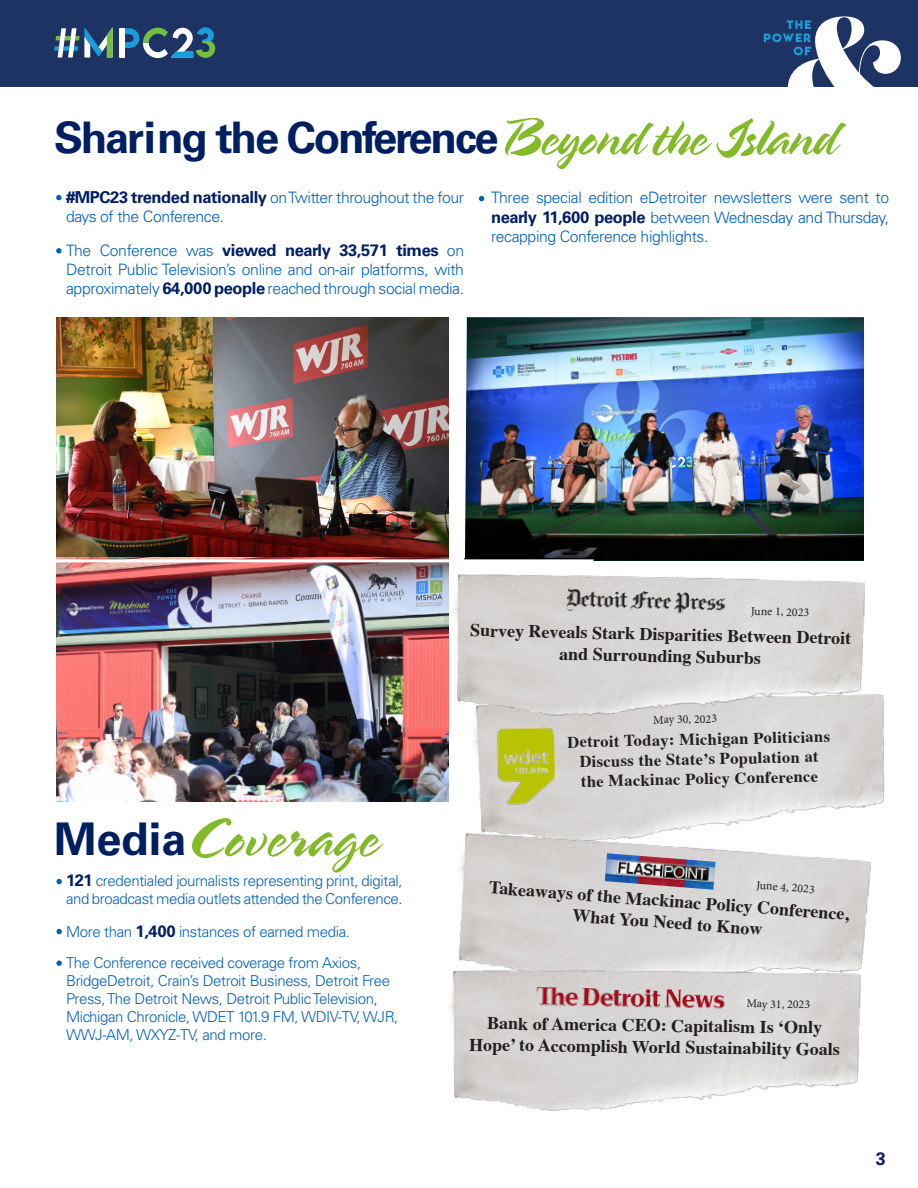
<style>
.page{position:relative;width:918px;height:1188px;background:#fff}
.page>*{position:absolute;margin:0;border:0;box-sizing:border-box;transform-origin:0 0}
.t1{font:60px "Spring LP Std";color:#82bb27}
.t2{font:700 43.5px "Univers LT Std";letter-spacing:-.05em;color:#001f61}
.t3{font:700 18px/21.6px "Times";color:#231f20;text-align:center}
.t4{font:18px "Univers LT 65 Bd";color:#0e1d61}
.t5{font:700 16.5px/19.8px "Times";color:#231f20;text-align:center}
.t6{font:700 16.5px "Univers LT Std";letter-spacing:-.025em;color:#001f61}
.t7{font:300 15.75px/19.4px "Univers LT Std";letter-spacing:-.025em;color:#005fb9}
.t8{font:300 15px/18px "Univers LT Std";letter-spacing:-.025em;color:#005fb9}
.t9{font:12px "Minion Pro";color:#231f20}
.s1{font-family:"Spring LP Std";font-weight:400;font-size:55.5px;color:#82bb27}
.s2{font-weight:700;font-size:16.5px;color:#001f61}
.s3{font-weight:300;font-size:15.75px;color:#005fb9}
.s4{font-family:"Univers LT Std";font-weight:700;font-size:45px;color:#001f61}
</style>
<div class="page">
<img style="left:468px;top:317px;width:396px;height:241px">
<div style="left:0;top:0;width:918px;height:86px;background:#1c3363"></div>
<img style="left:56px;top:558px;width:393px;height:243px">
<svg style="left:464px;top:317px;width:4px;height:241px"></svg>
<hr style="left:42px;top:559px;width:551px;height:3px;background:#fff">
<svg style="left:56px;top:879px;width:6px;height:5px"></svg>
<svg style="left:56px;top:961px;width:6px;height:5px"></svg>
<svg style="left:56px;top:929px;width:6px;height:5px"></svg>
<svg style="left:56px;top:195px;width:6px;height:5px"></svg>
<svg style="left:56px;top:248px;width:6px;height:5px"></svg>
<svg style="left:479px;top:196px;width:5px;height:5px"></svg>
<svg style="left:764px;top:16px;width:140px;height:71px"></svg>
<svg style="left:54px;top:28px;width:59px;height:29px"></svg>
<svg style="left:119px;top:27px;width:96px;height:31px"></svg>
<img style="left:474px;top:737px;width:411px;height:78px">
<img style="left:495px;top:737px;width:60px;height:73px">
<img style="left:432px;top:558px;width:452px;height:179px">
<img style="left:567px;top:588px;width:158px;height:27px">
<img style="left:459px;top:815px;width:412px;height:139px">
<img style="left:449px;top:954px;width:414px;height:157px">
<img style="left:536px;top:987px;width:191px;height:22px">
<img style="left:605px;top:853px;width:111px;height:37px">
<img style="left:56px;top:317px;width:393px;height:239px">
<p class="t2" style="left:54px;top:112px;width:784px">Sharing the Conference <span class="s1">Beyond the Island</span></p>
<p class="t7" style="left:66px;top:188px;width:400px;line-height:18.9px"><span class="s2">#MPC23 trended nationally</span> on Twitter throughout the four days of the Conference.</p>
<p class="t6" style="left:66px;top:240px;width:400px"><span class="s3">The Conference was</span> viewed nearly 33,571 times <span class="s3">on</span></p>
<p class="t7" style="left:66px;top:259px;width:400px;line-height:19.8px">Detroit Public Television’s online and on-air platforms, with approximately <span class="s2">64,000 people</span> reached through social media.</p>
<p class="t7" style="left:491px;top:188px;width:400px;text-align:justify">Three special edition eDetroiter newsletters were sent to <span class="s2">nearly 11,600 people</span> between Wednesday and Thursday, recapping Conference highlights.</p>
<p class="t9" style="left:751px;top:603px;width:60px;rotate:1deg">June 1, 2023</p>
<p class="t3" style="left:470px;top:618px;width:383px;rotate:1deg">Survey Reveals Stark Disparities Between Detroit and Surrounding Suburbs</p>
<p class="t9" style="left:653px;top:712px;width:65px;rotate:-1deg">May 30, 2023</p>
<p class="t1" style="left:54px;top:802px;width:325px"><span class="s4">Media</span>Coverage</p>
<p class="t8" style="left:66px;top:871px;width:338px"><span class="s2">121</span> credentialed journalists representing print, digital, and broadcast media outlets attended the Conference.</p>
<p class="t8" style="left:66px;top:923px;width:285px">More than <span class="s2">1,400</span> instances of earned media.</p>
<p class="t8" style="left:66px;top:954px;width:334px">The Conference received coverage from Axios, BridgeDetroit, Crain’s Detroit Business, Detroit Free Press, The Detroit News, Detroit Public Television, Michigan Chronicle, WDET 101.9 FM, WDIV-TV, WJR, WWJ-AM, WXYZ-TV, and more.</p>
<p class="t5" style="left:567px;top:730px;width:264px;rotate:-1deg">Detroit Today: Michigan Politicians<br>Discuss the State’s Population at the Mackinac Policy Conference</p>
<p class="t9" style="left:757px;top:877px;width:60px;rotate:5deg">June 4, 2023</p>
<p class="t3" style="left:490px;top:875px;width:362px;rotate:4deg">Takeaways of the Mackinac Policy Conference,<br>What You Need to Know</p>
<p class="t9" style="left:747px;top:995px;width:65px;rotate:1deg">May 31, 2023</p>
<p class="t3" style="left:470px;top:1009px;width:372px;rotate:1deg">Bank of America CEO: Capitalism Is ‘Only<br>Hope’ to Accomplish World Sustainability Goals</p>
<p class="t4" style="left:876px;top:1149px;width:12px">3</p>
</div>
